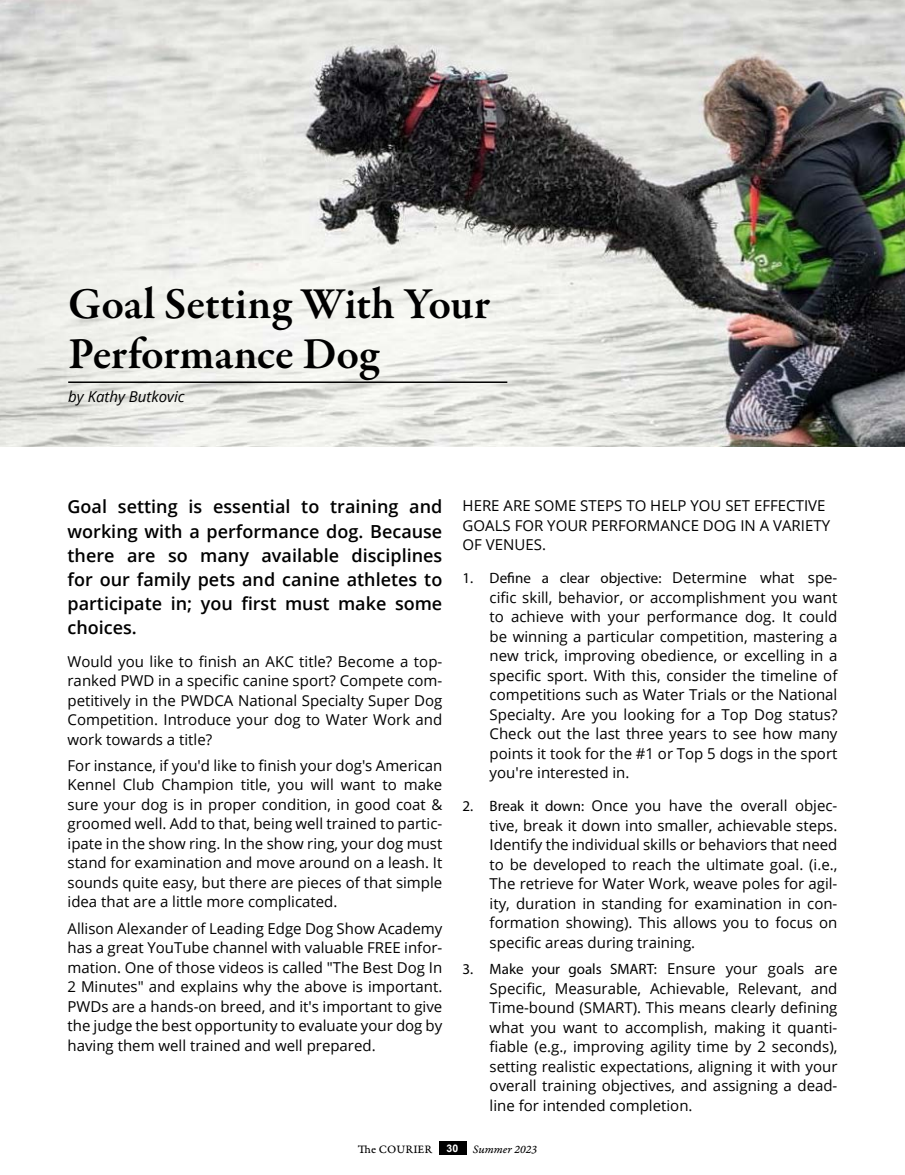
<style>
.page{position:relative;width:905px;height:1175px;background:#fff}
.page>*{position:absolute;margin:0;border:0;box-sizing:border-box;transform-origin:0 0}
.text_A_head{font:600 45px/49.5px "Garamond Premr Pro";letter-spacing:-.005em;color:#000}
.text{font:600 18px/24px "Open Sans";color:#000;text-align:justify}
.text-2{font:15px/19.5px "Open Sans";color:#000;text-align:justify}
.article_byline{font:italic 15px "Open Sans";color:#000}
.t1{font:12px "Garamond Premr Pro Capt";letter-spacing:.015em;color:#000}
.s1{font-family:"Myriad Pro"}
.s2{font-family:"Arial";font-weight:700;font-size:10.5px;color:#fff}
.s3{font-family:"Garamond Premr Pro It Capt"}
</style>
<div class="page">
<img style="left:0;top:0;width:904px;height:446px">
<hr style="left:68px;top:381px;width:439px;height:2px;background:#000">
<div style="left:439px;top:1141px;width:27px;height:13px;background:#000"></div>
<p class="text_A_head" style="left:68px;top:280px;width:423px">Goal Setting With Your<br>Performance Dog</p>
<p class="article_byline" style="left:68px;top:386px;width:118px">by Kathy Butkovic</p>
<p class="text" style="left:68px;top:494px;width:376px">Goal setting is essential to training and working with a performance dog. Because there are so many available disciplines for our family pets and canine athletes to participate in; you first must make some choices.</p>
<p class="text-2" style="left:68px;top:651px;width:376px">Would you like to finish an AKC title? Become a top&shy;ranked PWD in a specific canine sport? Compete com&shy;petitively in the PWDCA National Specialty Super Dog Competition. Introduce your dog to Water Work and work towards a title?</p>
<p class="text-2" style="left:68px;top:755px;width:376px">For instance, if you'd like to finish your dog's American Kennel Club Champion title, you will want to make sure your dog is in proper condition, in good coat &amp; groomed well. Add to that, being well trained to partic&shy;ipate in the show ring. In the show ring, your dog must stand for examination and move around on a leash. It sounds quite easy, but there are pieces of that simple idea that are a little more complicated.</p>
<p class="text-2" style="left:68px;top:918px;width:376px">Allison Alexander of Leading Edge Dog Show Academy has a great YouTube channel with valuable FREE infor&shy;mation. One of those videos is called "The Best Dog In 2 Minutes" and explains why the above is important.<br>PWDs are a hands-on breed, and it's important to give the judge the best opportunity to evaluate your dog by having them well trained and well prepared.</p>
<p class="text-2" style="left:462px;top:495px;width:369px;text-align:left">HERE ARE SOME STEPS TO HELP YOU SET EFFECTIVE<br>GOALS FOR YOUR PERFORMANCE DOG IN A VARIETY<br>OF VENUES.</p>
<p class="text-2" style="left:489px;top:567px;width:349px;text-indent:-27px"><span class="s1">1. Define a clear objective:</span> Determine what spe&shy;cific skill, behavior, or accomplishment you want to achieve with your performance dog. It could be winning a particular competition, mastering a new trick, improving obedience, or excelling in a specific sport. With this, consider the timeline of competitions such as Water Trials or the National Specialty. Are you looking for a Top Dog status?<br>Check out the last three years to see how many points it took for the #1 or Top 5 dogs in the sport you're interested in.</p>
<p class="text-2" style="left:489px;top:795px;width:349px;text-indent:-27px"><span class="s1">2. Break it down:</span> Once you have the overall objec&shy;tive, break it down into smaller, achievable steps.<br>Identify the individual skills or behaviors that need to be developed to reach the ultimate goal. (i.e., The retrieve for Water Work, weave poles for agil&shy;ity, duration in standing for examination in con&shy;formation showing). This allows you to focus on specific areas during training.</p>
<p class="text-2" style="left:489px;top:958px;width:349px;text-indent:-27px"><span class="s1">3. Make your goals SMART:</span> Ensure your goals are Specific, Measurable, Achievable, Relevant, and Time-bound (SMART). This means clearly defining what you want to accomplish, making it quanti&shy;fiable (e.g., improving agility time by 2 seconds), setting realistic expectations, aligning it with your overall training objectives, and assigning a dead&shy;line for intended completion.</p>
<p class="t1" style="left:358px;top:1141px;width:181px">The COURIER <span class="s2">30</span> <span class="s3">Summer 2023</span></p>
</div>
